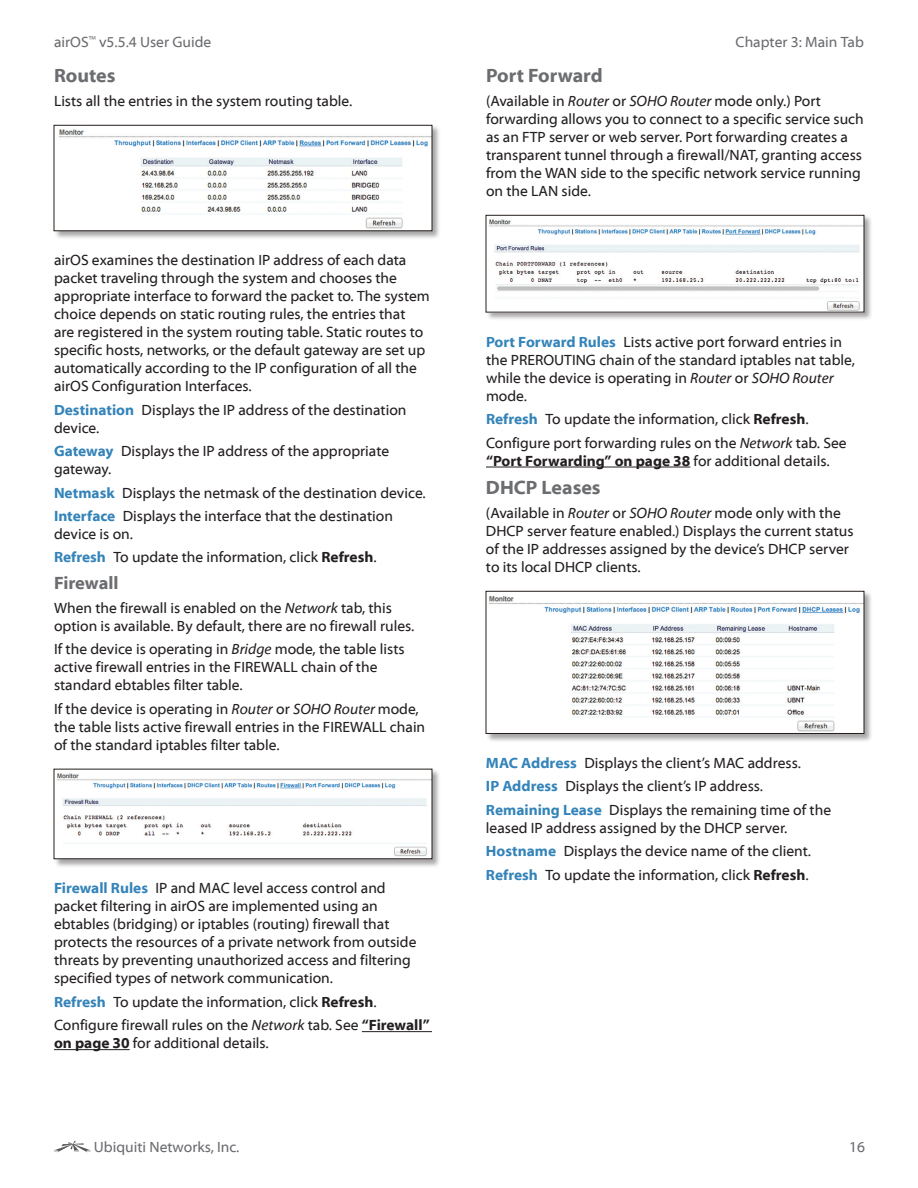
<style>
.page{position:relative;width:918px;height:1188px;background:#fff}
.page>*{position:absolute;margin:0;border:0;box-sizing:border-box;transform-origin:0 0}
.t1{font:700 19.5px "Myriad Web Pro";color:#6c6d70}
.t2{font:700 18px "Myriad Web Pro";letter-spacing:-.005em;color:#6c6d70}
.t3{font:15px/18px "Myriad Web Pro";color:#231f20}
.t4{font:15px "Myriad Web Pro";color:#6c6d70}
.t5{font:700 15px "Myriad Web Pro";color:#231f20}
.s1{font-weight:700;color:#3484ba}
.s2{font-weight:700}
.s3{font-style:italic}
.s4{font-weight:400}
</style>
<div class="page">
<svg style="left:54px;top:1141px;width:37px;height:11px"></svg>
<hr style="left:362px;top:1031px;width:70px;height:1px;background:#231f20">
<hr style="left:54px;top:1049px;width:76px;height:1px;background:#231f20">
<div style="left:54px;top:125px;width:387px;height:115px;background:#231f20;opacity:.4"></div>
<img style="left:56px;top:127px;width:374px;height:102px">
<div style="left:54px;top:125px;width:378px;height:106px;border:1px solid #241e1b"></div>
<div style="left:54px;top:769px;width:387px;height:99px;background:#231f20;opacity:.4"></div>
<img style="left:56px;top:771px;width:374px;height:86px">
<div style="left:54px;top:769px;width:378px;height:90px;border:1px solid #241e1b"></div>
<hr style="left:486px;top:467px;width:204px;height:1px;background:#231f20">
<div style="left:486px;top:215px;width:387px;height:106px;background:#231f20;opacity:.4"></div>
<img style="left:488px;top:217px;width:374px;height:94px">
<div style="left:486px;top:215px;width:378px;height:98px;border:1px solid #241e1b"></div>
<div style="left:486px;top:591px;width:387px;height:151px;background:#231f20;opacity:.4"></div>
<img style="left:488px;top:593px;width:374px;height:139px">
<div style="left:486px;top:591px;width:378px;height:143px;border:1px solid #241e1b"></div>
<p class="t4" style="left:54px;top:33px;width:159px">airOS<sup>™</sup> v5.5.4 User Guide</p>
<p class="t4" style="left:736px;top:33px;width:130px">Chapter 3: Main Tab</p>
<h1 class="t1" style="left:54px;top:65px;width:63px">Routes</h1>
<p class="t3" style="left:54px;top:92px;width:300px">Lists all the entries in the system routing table.</p>
<p class="t3" style="left:54px;top:252px;width:377px">airOS examines the destination IP address of each data packet traveling through the system and chooses the appropriate interface to forward the packet to. The system choice depends on static routing rules, the entries that<br>are registered in the system routing table. Static routes to specific hosts, networks, or the default gateway are set up automatically according to the IP configuration of all the airOS Configuration Interfaces.</p>
<p class="t3" style="left:54px;top:401px;width:354px"><span class="s1">Destination</span> Displays the IP address of the destination device.</p>
<p class="t3" style="left:54px;top:442px;width:337px"><span class="s1">Gateway</span> Displays the IP address of the appropriate gateway.</p>
<p class="t3" style="left:54px;top:481px;width:373px;line-height:23.4px"><span class="s1">Netmask</span> Displays the netmask of the destination device.<br><span class="s1">Interface</span> Displays the interface that the destination</p>
<p class="t3" style="left:54px;top:523px;width:324px;line-height:23.4px">device is on.<br><span class="s1">Refresh</span> To update the information, click <span class="s2">Refresh</span>.</p>
<p class="t2" style="left:54px;top:573px;width:66px">Firewall</p>
<p class="t3" style="left:54px;top:599px;width:362px">When the firewall is enabled on the <span class="s3">Network</span> tab, this option is available. By default, there are no firewall rules.</p>
<p class="t3" style="left:54px;top:640px;width:352px">If the device is operating in <span class="s3">Bridge</span> mode, the table lists active firewall entries in the FIREWALL chain of the standard ebtables filter table.</p>
<p class="t3" style="left:54px;top:700px;width:373px">If the device is operating in <span class="s3">Router</span> or <span class="s3">SOHO Router</span> mode, the table lists active firewall entries in the FIREWALL chain of the standard iptables filter table.</p>
<p class="t3" style="left:54px;top:880px;width:364px"><span class="s1">Firewall Rules</span> IP and MAC level access control and packet filtering in airOS are implemented using an ebtables (bridging) or iptables (routing) firewall that protects the resources of a private network from outside threats by preventing unauthorized access and filtering specified types of network communication.</p>
<p class="t3" style="left:54px;top:990px;width:377px;line-height:23.4px"><span class="s1">Refresh</span> To update the information, click <span class="s2">Refresh</span>.<br>Configure firewall rules on the <span class="s3">Network</span> tab. See <span class="s2">“Firewall”</span></p>
<p class="t3" style="left:54px;top:1034px;width:216px"><span class="s2">on page 30</span> for additional details.</p>
<p class="t4" style="left:94px;top:1139px;width:147px">Ubiquiti Networks, Inc.</p>
<h1 class="t1" style="left:486px;top:65px;width:118px">Port Forward</h1>
<p class="t3" style="left:486px;top:92px;width:379px">(Available in <span class="s3">Router</span> or <span class="s3">SOHO Router</span> mode only.) Port forwarding allows you to connect to a specific service such as an FTP server or web server. Port forwarding creates a transparent tunnel through a firewall/NAT, granting access from the WAN side to the specific network service running on the LAN side.</p>
<p class="t3" style="left:486px;top:333px;width:370px"><span class="s1">Port Forward Rules</span> Lists active port forward entries in the PREROUTING chain of the standard iptables nat table, while the device is operating in <span class="s3">Router</span> or <span class="s3">SOHO Router </span>mode.</p>
<p class="t3" style="left:486px;top:408px;width:362px;line-height:23.4px"><span class="s1">Refresh</span> To update the information, click <span class="s2">Refresh</span>.<br>Configure port forwarding rules on the <span class="s3">Network</span> tab. See</p>
<p class="t5" style="left:486px;top:452px;width:345px">“Port Forwarding” on page 38 <span class="s4">for additional details.</span></p>
<h1 class="t1" style="left:486px;top:477px;width:116px">DHCP Leases</h1>
<p class="t3" style="left:486px;top:504px;width:369px">(Available in <span class="s3">Router</span> or <span class="s3">SOHO Router</span> mode only with the DHCP server feature enabled.) Displays the current status of the IP addresses assigned by the device’s DHCP server to its local DHCP clients.</p>
<p class="t3" style="left:486px;top:752px;width:347px;line-height:23.4px"><span class="s1">MAC Address</span> Displays the client’s MAC address.<br><span class="s1">IP Address</span> Displays the client’s IP address.<br><span class="s1">Remaining Lease</span> Displays the remaining time of the</p>
<p class="t3" style="left:486px;top:816px;width:327px;line-height:23.4px">leased IP address assigned by the DHCP server.<br><span class="s1">Hostname</span> Displays the device name of the client.<br><span class="s1">Refresh</span> To update the information, click <span class="s2">Refresh</span>.</p>
<p class="t4" style="left:849px;top:1139px;width:17px">16</p>
</div>
